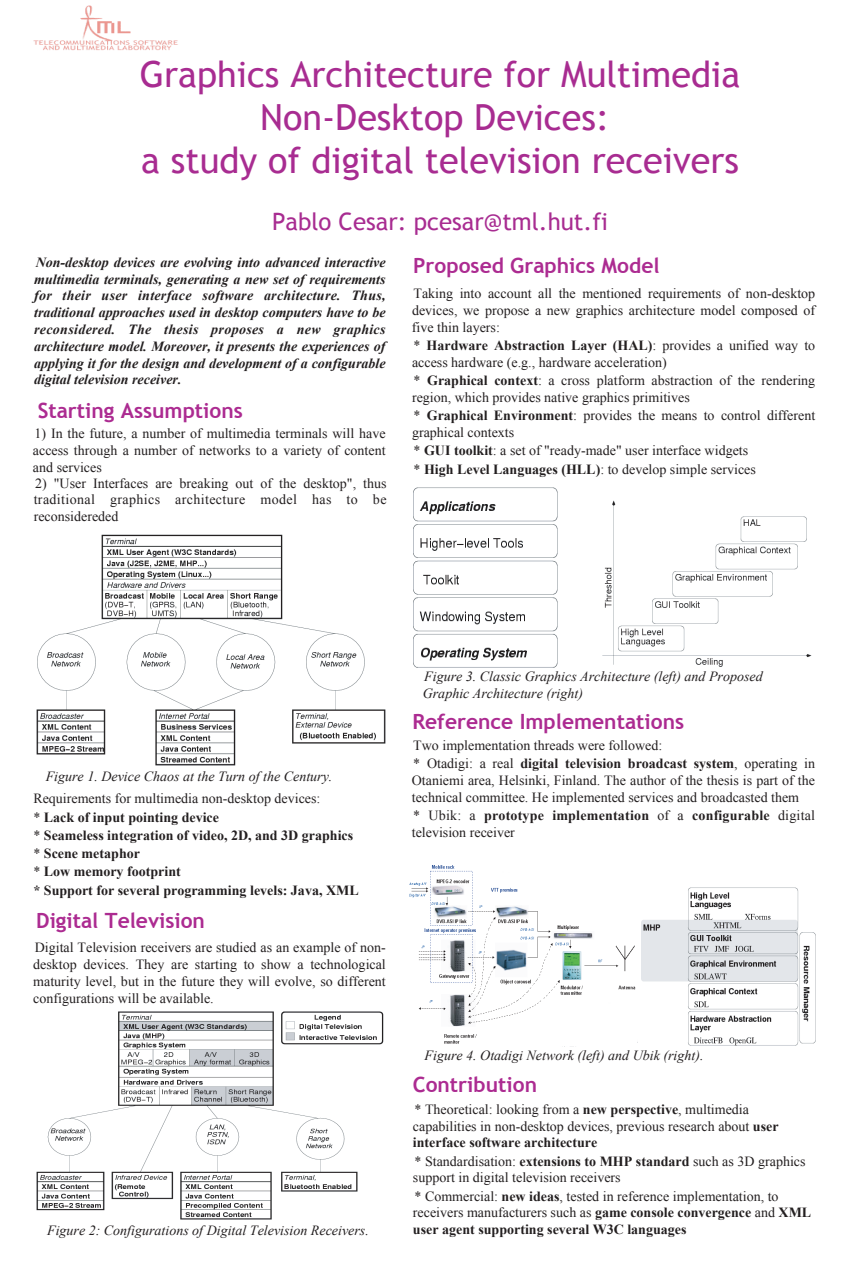
<style>
.page{position:relative;width:851px;height:1276px;background:#fff}
.page>*{position:absolute;margin:0;border:0;box-sizing:border-box;transform-origin:0 0}
.t1{font:36px/43.2px "Trebuchet MS";color:#a82c91;text-align:center}
.t2{font:24px "Trebuchet MS";color:#a82c91}
.t3{font:700 21px "Trebuchet MS";color:#ac2b91}
.t4{font:14px/16.8px "Times New Roman";color:#231f20}
.t5{font:italic 700 14px/16.8px "Times New Roman";color:#231f20;text-align:justify}
.t6{font:italic 14px/16.8px "Times New Roman";color:#231f20}
.t7{font:700 14px/18.2px "Times New Roman";color:#231f20}
.s1{font-weight:700}
.s2{font-weight:400}
</style>
<div class="page">
<img style="left:33px;top:5px;width:145px;height:46px">
<img style="left:409px;top:865px;width:227px;height:179px">
<img style="left:37px;top:534px;width:348px;height:231px">
<img style="left:36px;top:1011px;width:347px;height:209px">
<img style="left:413px;top:488px;width:144px;height:179px">
<img style="left:602px;top:501px;width:209px;height:166px">
<img style="left:641px;top:887px;width:174px;height:159px">
<h1 class="t1" style="left:140px;top:53px;width:602px">Graphics Architecture for Multimedia<br>Non-Desktop Devices:<br>a study of digital television receivers</h1>
<h2 class="t2" style="left:272px;top:208px;width:337px">Pablo Cesar: pcesar@tml.hut.fi</h2>
<p class="t5" style="left:34px;top:253px;width:353px">Non-desktop devices are evolving into advanced interactive multimedia terminals, generating a new set of requirements for their user interface software architecture. Thus, traditional approaches used in desktop computers have to be reconsidered. The thesis proposes a new graphics architecture model. Moreover, it presents the experiences of applying it for the design and development of a configurable digital television receiver.</p>
<h3 class="t3" style="left:413px;top:252px;width:248px">Proposed Graphics Model</h3>
<p class="t4" style="left:412px;top:285px;width:404px;text-align:justify">Taking into account all the mentioned requirements of non-desktop devices, we propose a new graphics architecture model composed of five thin layers:</p>
<p class="t4" style="left:412px;top:337px;width:404px">* <span class="s1">Hardware Abstraction Layer (HAL)</span>: provides a unified way to access hardware (e.g., hardware acceleration)</p>
<p class="t4" style="left:412px;top:372px;width:404px">* <span class="s1">Graphical context</span>: a cross platform abstraction of the rendering region, which provides native graphics primitives</p>
<p class="t4" style="left:412px;top:407px;width:404px">* <span class="s1">Graphical Environment</span>: provides the means to control different graphical contexts</p>
<p class="t4" style="left:413px;top:441px;width:344px;line-height:18.2px">* <span class="s1">GUI toolkit</span>: a set of "ready-made" user interface widgets * <span class="s1">High Level Languages (HLL)</span>: to develop simple services</p>
<h3 class="t3" style="left:38px;top:397px;width:207px">Starting Assumptions</h3>
<p class="t4" style="left:33px;top:425px;width:354px;text-align:justify">1) In the future, a number of multimedia terminals will have access through a number of networks to a variety of content and services</p>
<p class="t4" style="left:34px;top:474px;width:354px;text-align:justify">2) "User Interfaces are breaking out of the desktop", thus traditional graphics architecture model has to be reconsidereded</p>
<p class="t6" style="left:46px;top:767px;width:288px">Figure 1. Device Chaos at the Turn of the Century.</p>
<p class="t7" style="left:33px;top:789px;width:327px"><span class="s2">Requirements for multimedia non-desktop devices:<br>*</span> Lack of input pointing device<br><span class="s2">*</span> Seameless integration of video, 2D, and 3D graphics <span class="s2">*</span> Scene metaphor<br><span class="s2">*</span> Low memory footprint<br>* Support for several programming levels: Java, XML</p>
<h3 class="t3" style="left:36px;top:907px;width:170px">Digital Television</h3>
<p class="t4" style="left:33px;top:939px;width:354px;text-align:justify">Digital Television receivers are studied as an example of non&shy;desktop devices. They are starting to show a technological maturity level, but in the future they will evolve, so different configurations will be available.</p>
<p class="t6" style="left:47px;top:1221px;width:323px">Figure 2: Configurations of Digital Television Receivers.</p>
<p class="t6" style="left:422px;top:667px;width:341px">Figure 3. Classic Graphics Architecture (left) and Proposed<br>Graphic Architecture (right)</p>
<h3 class="t3" style="left:412px;top:708px;width:273px">Reference Implementations</h3>
<p class="t4" style="left:413px;top:736px;width:403px;line-height:18.2px">Two implementation threads were followed:<br>* Otadigi: a real <span class="s1">digital television broadcast system</span>, operating in</p>
<p class="t4" style="left:411px;top:772px;width:404px">Otaniemi area, Helsinki, Finland. The author of the thesis is part of the technical committee. He implemented services and broadcasted them</p>
<p class="t4" style="left:412px;top:807px;width:404px">* Ubik: a <span class="s1">prototype implementation</span> of a <span class="s1">configurable</span> digital television receiver</p>
<p class="t6" style="left:424px;top:1046px;width:280px">Figure 4. Otadigi Network (left) and Ubik (right).</p>
<h3 class="t3" style="left:413px;top:1071px;width:126px">Contribution</h3>
<p class="t4" style="left:413px;top:1100px;width:367px">* Theoretical: looking from a <span class="s1">new perspective</span>, multimedia capabilities in non-desktop devices, previous research about <span class="s1">user interface software architecture</span></p>
<p class="t4" style="left:413px;top:1152px;width:394px">* Standardisation: <span class="s1">extensions to MHP standard</span> such as 3D graphics support in digital television receivers</p>
<p class="t4" style="left:413px;top:1187px;width:400px">* Commercial: <span class="s1">new ideas</span>, tested in reference implementation, to receivers manufacturers such as <span class="s1">game console convergence</span> and <span class="s1">XML user agent supporting several W3C languages</span></p>
</div>
